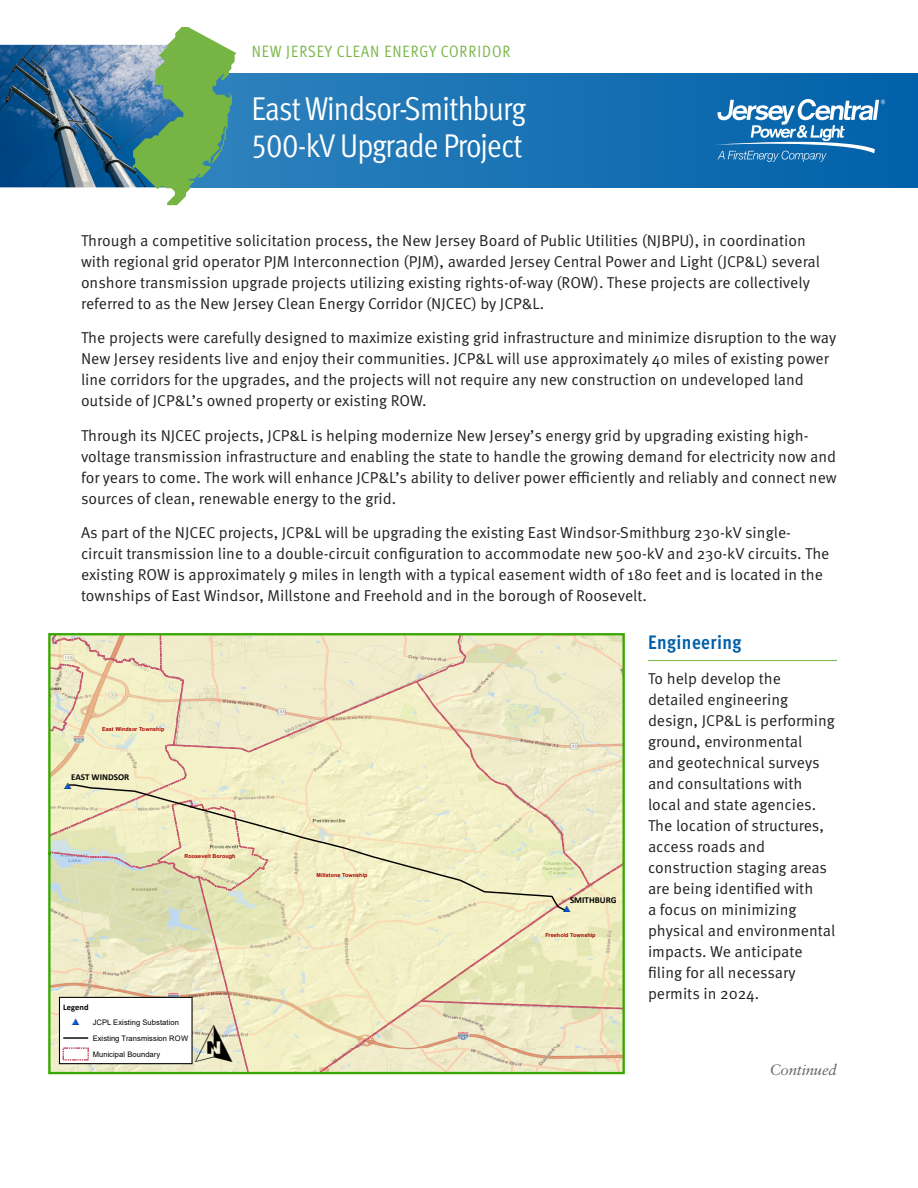
<style>
.page{position:relative;width:918px;height:1188px;background:#fff}
.page>*{position:absolute;margin:0;border:0;box-sizing:border-box;transform-origin:0 0}
.t1{font:46.8px "ESRI North";color:#000}
.t2{font:33px/37.5px "Meta OT Cond Norm";letter-spacing:-.025em;color:#fff}
.Main_head{font:700 condensed 19.5px "Meta OT";letter-spacing:.025em;color:#0060a9}
.t3{font:16.5px "Meta OT Cond Norm";letter-spacing:.06em;color:#76b443}
.t4{font:15.75px/21px "Meta OT Norm";color:#231f20}
.t5{font:italic 15px "Sabon LT Std";letter-spacing:-.01em;color:#636366}
.t6{font:10.65px "ESRI Default Marker";color:#000}
.t7{font:700 9px "Calibri";color:#000}
.t8{font:700 8.55px "Calibri";letter-spacing:.01em;color:#000}
.t9{font:7.65px/16px "Arial";letter-spacing:.01em;color:#000}
.t10{font:700 5.4px "Arial";letter-spacing:.01em;color:#a80000}
.s1{color:#005ce6}
.s2{font-family:"ESRI Default Marker";font-size:10.65px}
.s3{font-family:"ESRI Default Marker";font-size:10.65px;color:#005ce6}
</style>
<div class="page">
<div style="left:175px;top:73px;width:743px;height:114px;background:linear-gradient(to right,#3083bd,#0060a9)"></div>
<hr style="left:648px;top:660px;width:189px;height:1px;background:#76b443">
<img style="left:0;top:45px;width:132px;height:142px">
<svg style="left:132px;top:27px;width:104px;height:178px"></svg>
<svg style="left:713px;top:99px;width:172px;height:63px;background:#4189bf"></svg>
<svg style="left:49px;top:634px;width:576px;height:441px;background:#e8e5be"></svg>
<div style="left:59px;top:997px;width:134px;height:67px;border:1px solid #000"></div>
<p class="t3" style="left:252px;top:41px;width:260px">NEW JERSEY CLEAN ENERGY CORRIDOR</p>
<p class="t2" style="left:252px;top:89px;width:276px">East Windsor-Smithburg<br>500-kV Upgrade Project</p>
<p class="t4" style="left:81px;top:230px;width:741px">Through a competitive solicitation process, the New Jersey Board of Public Utilities (NJBPU), in coordination with regional grid operator PJM Interconnection (PJM), awarded Jersey Central Power and Light (JCP&amp;L) several onshore transmission upgrade projects utilizing existing rights-of-way (ROW). These projects are collectively referred to as the New Jersey Clean Energy Corridor (NJCEC) by JCP&amp;L.</p>
<p class="t4" style="left:81px;top:328px;width:757px">The projects were carefully designed to maximize existing grid infrastructure and minimize disruption to the way New Jersey residents live and enjoy their communities. JCP&amp;L will use approximately 40 miles of existing power line corridors for the upgrades, and the projects will not require any new construction on undeveloped land outside of JCP&amp;L’s owned property or existing ROW.</p>
<p class="t4" style="left:81px;top:425px;width:757px">Through its NJCEC projects, JCP&amp;L is helping modernize New Jersey’s energy grid by upgrading existing high&shy;voltage transmission infrastructure and enabling the state to handle the growing demand for electricity now and for years to come. The work will enhance JCP&amp;L’s ability to deliver power efficiently and reliably and connect new sources of clean, renewable energy to the grid.</p>
<p class="t4" style="left:81px;top:523px;width:750px">As part of the NJCEC projects, JCP&amp;L will be upgrading the existing East Windsor-Smithburg 230-kV single&shy;circuit transmission line to a double-circuit configuration to accommodate new 500-kV and 230-kV circuits. The existing ROW is approximately 9 miles in length with a typical easement width of 180 feet and is located in the townships of East Windsor, Millstone and Freehold and in the borough of Roosevelt.</p>
<p class="Main_head" style="left:648px;top:630px;width:95px">Engineering</p>
<p class="t4" style="left:648px;top:668px;width:189px">To help develop the detailed engineering design, JCP&amp;L is performing ground, environmental<br>and geotechnical surveys and consultations with local and state agencies.<br>The location of structures, access roads and construction staging areas are being identified with<br>a focus on minimizing physical and environmental impacts. We anticipate filing for all necessary permits in 2024.</p>
<p class="t10" style="left:102px;top:725px;width:64px">East Windsor Township</p>
<p class="t7" style="left:71px;top:771px;width:60px">EAST WINDSOR</p>
<p class="t6" style="left:64px;top:779px;width:9px">*<span class="s1">#</span></p>
<p class="t10" style="left:185px;top:852px;width:52px">Roosevelt Borough</p>
<p class="t10" style="left:317px;top:871px;width:52px">Millstone Township</p>
<p class="t7" style="left:570px;top:894px;width:48px">SMITHBURG</p>
<p class="t6" style="left:563px;top:902px;width:9px">*<span class="s1">#</span></p>
<p class="t10" style="left:545px;top:931px;width:52px">Freehold Township</p>
<p class="t8" style="left:63px;top:1001px;width:27px">Legend</p>
<p class="t9" style="left:93px;top:1014px;width:97px;text-indent:-21px"><span class="s2">*</span><span class="s3">#</span> JCPL Existing Substation<br>Existing Transmission ROW<br>Municipal Boundary</p>
<p class="t1" style="left:195px;top:1019px;width:39px">O</p>
<p class="t5" style="left:770px;top:1061px;width:69px">Continued</p>
</div>
